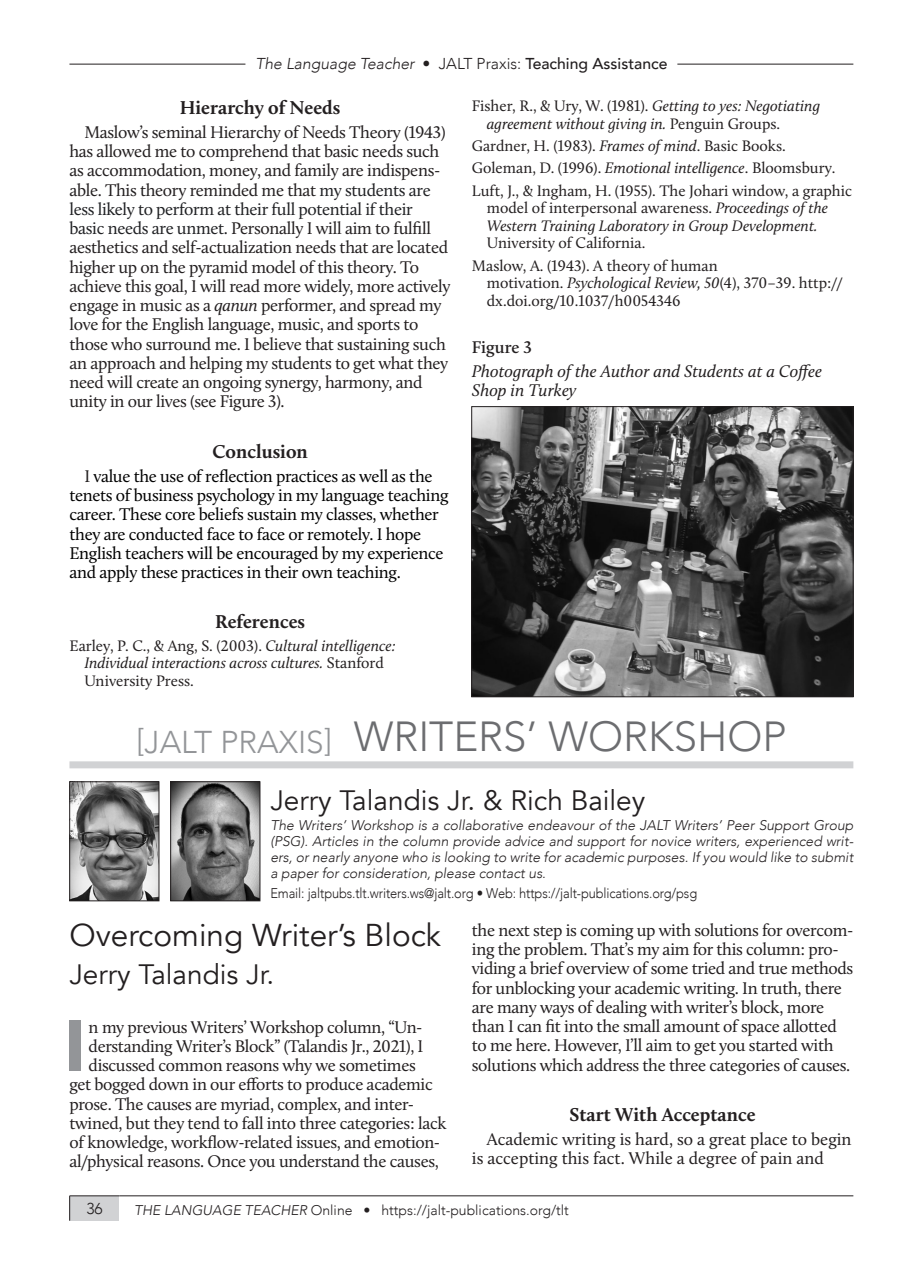
<style>
.page{position:relative;width:903px;height:1275px;background:#fff}
.page>*{position:absolute;margin:0;border:0;box-sizing:border-box;transform-origin:0 0}
.Text_-_Drop_Cap{font:900 71.92px "Avenir";color:#939598}
.t1{font:300 42px "Avenir";color:#6c6d70}
.Title_-_Medium{font:31.5px "Avenir";color:#231f20}
.Title_-_Writer{font:28px "Avenir";color:#231f20}
.Header_1{font:700 19.25px "Calluna";color:#231f20}
.Text_-_Drop_Cap-2{font:17.5px/19.2px "Calluna";letter-spacing:-.02em;color:#231f20}
.Text_-_indent{font:17.5px/19.2px "Calluna";letter-spacing:-.02em;color:#231f20}
.Text_-_indent-2{font:17.5px/19.2px "Calluna";letter-spacing:-.02em;color:#000}
.Text_-_indent-3{font:17.5px/19.2px "Calluna";color:#231f20}
.Header_-_Table_2{font:italic 17.5px/19.2px "Calluna";color:#231f20}
.Header_-_Table_1{font:600 17.5px "Calluna";color:#231f20}
.References{font:15.75px/17.5px "Calluna";color:#231f20}
.References-2{font:italic 15.75px/17.5px "Calluna";color:#231f20}
.t2{font:italic 300 15.75px "Avenir";color:#231f20}
.t3{font:300 15.75px "Avenir";color:#231f20}
.Abstract_-_E{font:italic 300 14px/15.8px "Avenir";color:#231f20;text-align:justify}
.Abstract_-_E-2{font:300 14px "Avenir";letter-spacing:-.01em;color:#231f20;scale:.92 1}
.Abstract_-_E-3{font:300 14px "Avenir";letter-spacing:-.01em;color:#231f20}
.s1{font-style:normal}
.s2{font-weight:500;font-style:normal}
.s3{color:#202124}
.s4{font-style:italic}
.s5{color:#231f20}
.s6{font-size:31.5px;color:#939598}
</style>
<div class="page">
<div style="left:70px;top:1196px;width:49px;height:25px;background:#d1d2d4"></div>
<hr style="left:69px;top:1195px;width:50px;height:1px;background:#231f20">
<svg style="left:69px;top:1196px;width:1px;height:25px"></svg>
<hr style="left:119px;top:1195px;width:734px;height:1px;background:#231f20">
<hr style="left:69px;top:64px;width:784px;height:1px;background:#231f20">
<div style="left:245px;top:59px;width:432px;height:7px;background:#fff"></div>
<img style="left:473px;top:408px;width:378px;height:287px">
<div style="left:471px;top:406px;width:382px;height:291px;border:1px solid #231f20"></div>
<div style="left:69px;top:761px;width:784px;height:7px;background:#d1d2d4"></div>
<img style="left:71px;top:783px;width:86px;height:116px">
<div style="left:69px;top:781px;width:90px;height:120px;border:1px solid #231f20"></div>
<img style="left:172px;top:783px;width:86px;height:116px">
<div style="left:170px;top:781px;width:90px;height:120px;border:1px solid #231f20"></div>
<p class="t2" style="left:255px;top:55px;width:414px">The Language Teacher <span class="s1">• JALT Praxis:</span> <span class="s2">Teaching Assistance</span></p>
<p class="Header_1" style="left:180px;top:95px;width:162px">Hierarchy of Needs</p>
<p class="Text_-_indent" style="left:69px;top:122px;width:383px;text-indent:15px">Maslow’s seminal Hierarchy of Needs Theory (1943) has allowed me to comprehend that basic needs such as accommodation, money, and family are indispens&shy;able. This theory reminded me that <span class="s3">my students are less likely to perform at their full potential if their basic needs are unmet.</span> Personally I will aim to fulfill aesthetics and self-actualization needs that are located higher up on the pyramid model of this theory. To achieve this goal, I will read more widely, more actively engage in music as a <span class="s4">qanun</span> performer, and spread my love for the English language, music, and sports to those who surround me. I believe that sustaining such an approach and helping my students to get what they need will create an ongoing synergy, harmony, and unity in our lives (see Figure 3).</p>
<p class="Header_1" style="left:213px;top:439px;width:97px">Conclusion</p>
<p class="Text_-_indent-2" style="left:69px;top:466px;width:380px;text-indent:15px"><span class="s5">I</span> value the use of reflection practices as well as the tenets of business psychology in my language teaching career. These core beliefs sustain my classes, whether they are conducted face to face or remotely. I hope English teachers will be encouraged by my experience and apply these practices in their own teaching.</p>
<p class="Header_1" style="left:215px;top:610px;width:91px">References</p>
<p class="References-2" style="left:84px;top:636px;width:313px;text-indent:-15px"><span class="s1">Earley, P. C., &amp; Ang, S. (2003).</span> Cultural intelligence:<br>Individual interactions across cultures. <span class="s1">Stanford<br>University Press.</span></p>
<p class="References-2" style="left:487px;top:97px;width:335px;text-indent:-15px"><span class="s1">Fisher, R., &amp; Ury, W. (1981).</span> Getting to yes: Negotiating agreement without giving in. <span class="s1">Penguin Groups.</span></p>
<p class="References" style="left:472px;top:137px;width:315px">Gardner, H. (1983). <span class="s4">Frames of mind</span>. Basic Books.</p>
<p class="References" style="left:472px;top:159px;width:365px">Goleman, D. (1996). <span class="s4">Emotional intelligence</span>. Bloomsbury.</p>
<p class="References" style="left:487px;top:182px;width:367px;text-indent:-15px">Luft, J., &amp; Ingham, H. (1955). The Johari window, a graphic model of interpersonal awareness. <span class="s4">Proceedings of the Western Training Laboratory in Group Development.<br></span>University of California.</p>
<p class="References" style="left:487px;top:257px;width:357px;text-indent:-15px">Maslow, A. (1943). A theory of human<br>motivation. <span class="s4">Psychological Review, 50</span>(4), 370–39. http:// dx.doi.org/10.1037/h0054346</p>
<p class="Header_-_Table_1" style="left:472px;top:336px;width:61px">Figure 3</p>
<p class="Header_-_Table_2" style="left:472px;top:361px;width:351px">Photograph of the Author and Students at a Coffee<br>Shop in Turkey</p>
<p class="t1" style="left:136px;top:712px;width:652px"><span class="s6">[JALT PRAXIS]</span> WRITERS’ WORKSHOP</p>
<p class="Title_-_Writer" style="left:270px;top:783px;width:376px">Jerry Talandis Jr. &amp; Rich Bailey</p>
<p class="Abstract_-_E" style="left:270px;top:818px;width:584px">The Writers’ Workshop is a collaborative endeavour of the JALT Writers’ Peer Support Group (PSG). Articles in the column provide advice and support for novice writers, experienced writ&shy;ers, or nearly anyone who is looking to write for academic purposes. If you would like to submit a paper for consideration, please contact us.</p>
<p class="Abstract_-_E-2" style="left:270px;top:885px;width:465px">Email: jaltpubs.tlt.writers.ws@jalt.org • Web: https://jalt-publications.org/psg</p>
<p class="Title_-_Medium" style="left:69px;top:916px;width:373px">Overcoming Writer’s Block</p>
<p class="Title_-_Writer" style="left:69px;top:958px;width:206px">Jerry Talandis Jr.</p>
<p class="Text_-_Drop_Cap" style="left:64px;top:984px;width:23px">I</p>
<p class="Text_-_Drop_Cap-2" style="left:89px;top:1017px;width:335px">n my previous Writers’ Workshop column, “Un-</p>
<p class="Text_-_Drop_Cap-2" style="left:472px;top:920px;width:383px">the next step is coming up with solutions for overcom&shy;ing the problem. That’s my aim for this column: pro&shy;viding a brief overview of some tried and true methods for unblocking your academic writing. In truth, there are many ways of dealing with writer’s block, more than I can fit into the small amount of space allotted to me here. However, I’ll aim to get you started with solutions which address the three categories of causes.</p>
<p class="Header_1" style="left:570px;top:1102px;width:187px">Start With Acceptance</p>
<p class="Text_-_indent-3" style="left:472px;top:1129px;width:381px;text-indent:15px">Academic writing is hard, so a great place to begin is accepting this fact. While a degree of pain and</p>
<p class="Text_-_Drop_Cap-2" style="left:89px;top:1036px;width:336px">derstanding Writer’s Block” (Talandis Jr., 2021), I</p>
<p class="Text_-_Drop_Cap-2" style="left:89px;top:1055px;width:329px">discussed common reasons why we sometimes</p>
<p class="Text_-_Drop_Cap-2" style="left:69px;top:1075px;width:365px">get bogged down in our efforts to produce academic</p>
<p class="Text_-_Drop_Cap-2" style="left:69px;top:1094px;width:346px">prose. The causes are myriad, complex, and inter-</p>
<p class="Text_-_Drop_Cap-2" style="left:69px;top:1113px;width:378px">twined, but they tend to fall into three categories: lack</p>
<p class="Text_-_Drop_Cap-2" style="left:69px;top:1132px;width:372px">of knowledge, workflow-related issues, and emotion-</p>
<p class="Text_-_Drop_Cap-2" style="left:69px;top:1152px;width:371px">al/physical reasons. Once you understand the causes,</p>
<p class="t3" style="left:86px;top:1200px;width:18px">36</p>
<p class="Abstract_-_E-3" style="left:134px;top:1202px;width:436px"><span class="s4">THE LANGUAGE TEACHER</span> Online • https://jalt-publications.org/tlt</p>
</div>
